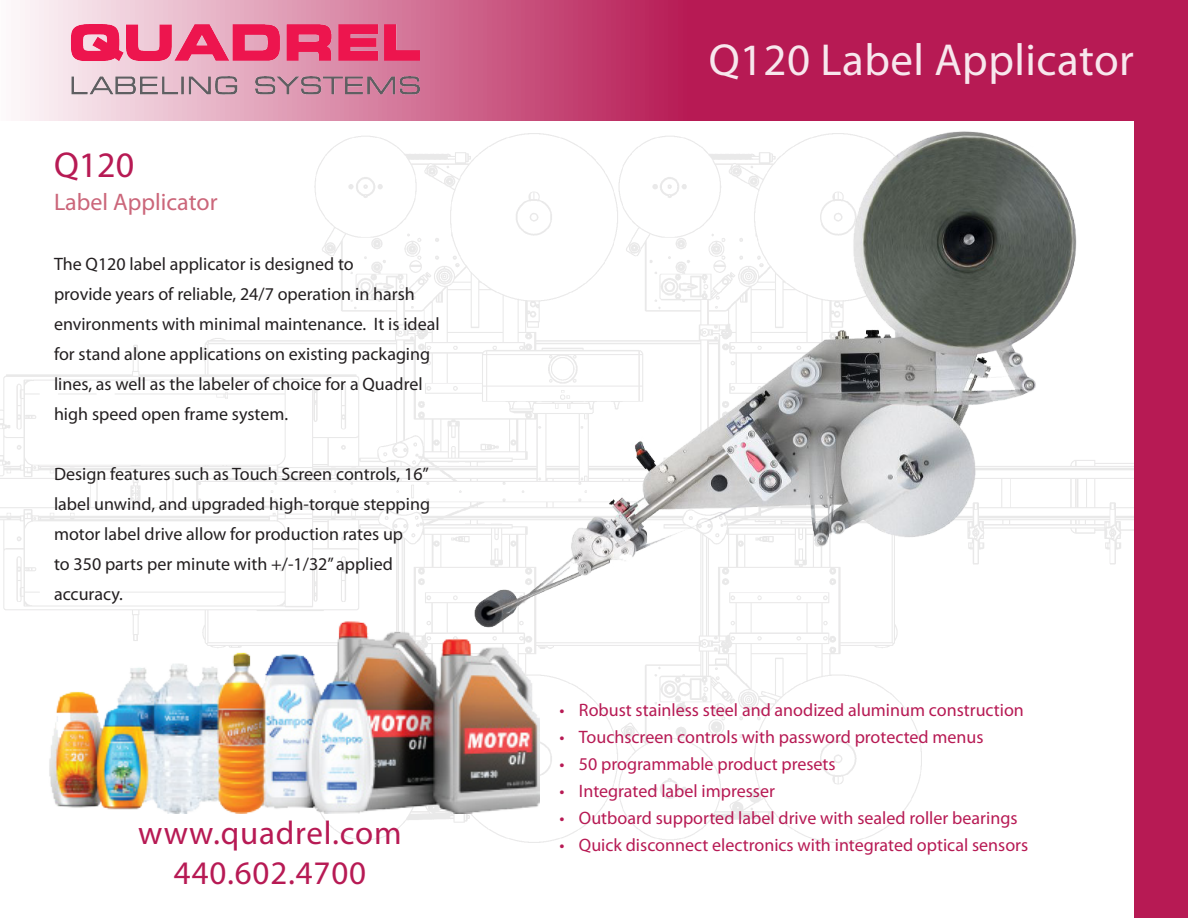
<style>
.page{position:relative;width:1188px;height:918px;background:#fff}
.page>*{position:absolute;margin:0;border:0;box-sizing:border-box;transform-origin:0 0}
.t1{font:45px "Myriad Pro";letter-spacing:.01em;color:#fff}
.t2{font:36px "Myriad Pro";color:#b71a54}
.t3{font:33px "Myriad Pro";letter-spacing:.025em;color:#b71a54}
.t4{font:24px "Myriad Pro";color:#cb667a}
.t5{font:18px/30px "Myriad Pro";color:#231f20}
.t6{font:18px "Myriad Pro";color:#b71a54}
</style>
<div class="page">
<img style="left:0;top:136px;width:1134px;height:706px">
<div style="left:1134px;top:0;width:54px;height:918px;background:#b71a54"></div>
<svg style="left:20px;top:0;width:1114px;height:121px;background:#c54876"></svg>
<img style="left:60px;top:24px;width:360px;height:70px">
<img style="left:467px;top:131px;width:630px;height:506px">
<img style="left:44px;top:604px;width:496px;height:210px">
<p class="t2" style="left:54px;top:143px;width:82px">Q120</p>
<p class="t4" style="left:54px;top:187px;width:165px">Label Applicator</p>
<p class="t5" style="left:54px;top:249px;width:387px">The Q120 label applicator is designed to<br>provide years of reliable, 24/7 operation in harsh environments with minimal maintenance. It is ideal for stand alone applications on existing packaging lines, as well as the labeler of choice for a Quadrel high speed open frame system.</p>
<p class="t5" style="left:54px;top:459px;width:378px">Design features such as Touch Screen controls, 16” label unwind, and upgraded high-torque stepping motor label drive allow for production rates up<br>to 350 parts per minute with +/-1/32” applied accuracy.</p>
<p class="t3" style="left:138px;top:813px;width:265px">www.quadrel.com</p>
<p class="t3" style="left:174px;top:853px;width:194px">440.602.4700</p>
<h1 class="t1" style="left:708px;top:32px;width:427px">Q120 Label Applicator</h1>
<p class="t6" style="left:559px;top:699px;width:466px">• Robust stainless steel and anodized aluminum construction</p>
<p class="t6" style="left:559px;top:726px;width:426px">• Touchscreen controls with password protected menus</p>
<p class="t6" style="left:559px;top:753px;width:278px">• 50 programmable product presets</p>
<p class="t6" style="left:559px;top:780px;width:217px">• Integrated label impresser</p>
<p class="t6" style="left:559px;top:807px;width:460px">• Outboard supported label drive with sealed roller bearings</p>
<p class="t6" style="left:559px;top:834px;width:470px">• Quick disconnect electronics with integrated optical sensors</p>
</div>
